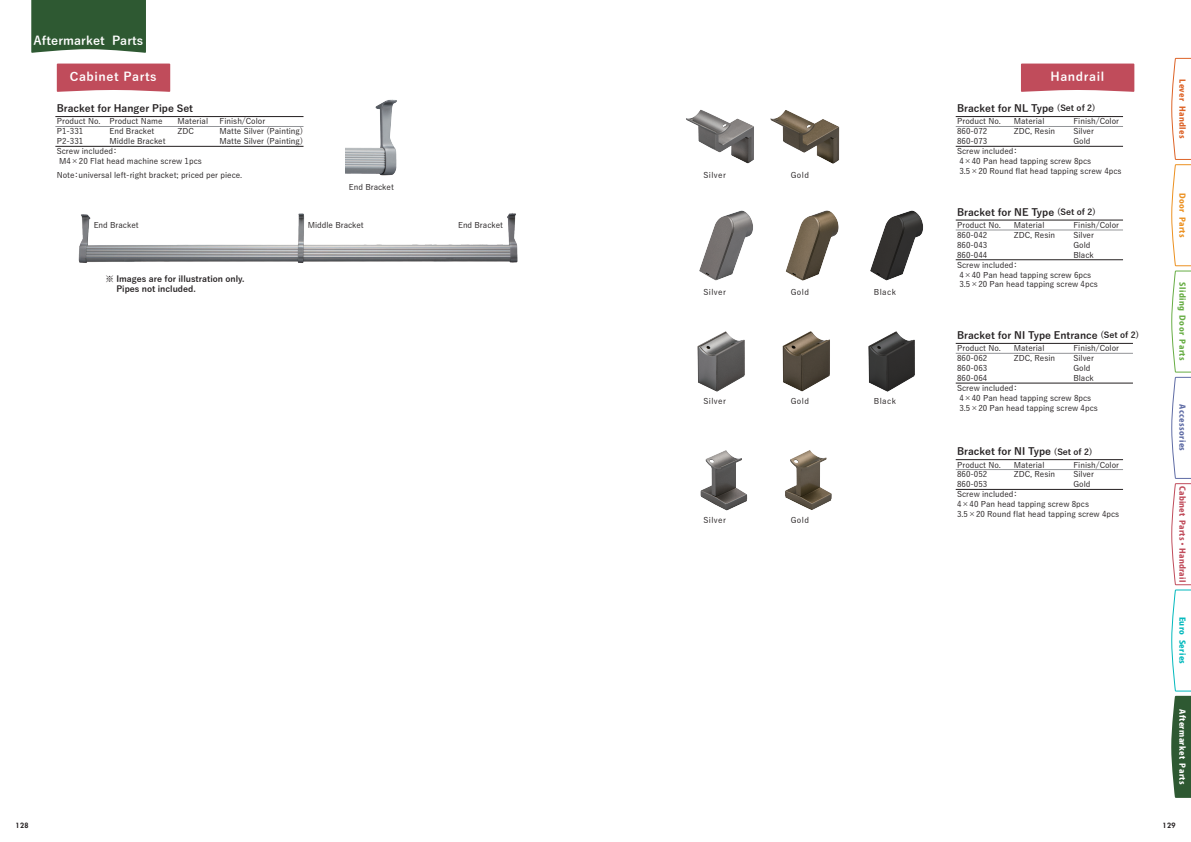
<style>
.page{position:relative;width:1191px;height:842px;background:#fff}
.page>*{position:absolute;margin:0;border:0;box-sizing:border-box;transform-origin:0 0}
.t1{font:700 12px "Yu Gothic";letter-spacing:.05em;color:#fff}
.t2{font:700 12px "Yu Gothic";letter-spacing:.01em;color:#fff}
.t3{font:700 10px "Yu Gothic";color:#231f20}
.t4{font:700 8.5px/9.9px "Yu Gothic";color:#231f20}
.t5{font:500 8px/9.9px "Yu Gothic";color:#231f20}
.t6{font:800 7.9px "Koz Go Pro";letter-spacing:.025em;color:#c04c5b}
.t7{font:800 7.9px "Koz Go Pro";letter-spacing:.05em;color:#fff}
.t8{font:800 7.9px "Koz Go Pro";letter-spacing:.05em;color:#67ad44}
.t9{font:800 7.9px "Koz Go Pro";letter-spacing:.05em;color:#dd6327}
.t10{font:800 7.9px "Koz Go Pro";letter-spacing:.05em;color:#5f6ca5}
.t11{font:800 7.9px "Koz Go Pro";letter-spacing:.05em;color:#03b9bd}
.t12{font:800 7.9px "Koz Go Pro";letter-spacing:.05em;color:#ec9121}
.t13{font:800 7px "Futura";letter-spacing:.05em;color:#231f20}
.s1{font-size:8.5px}
</style>
<div class="page">
<hr style="left:55px;top:116px;width:248px;height:1px;background:#231f20">
<hr style="left:55px;top:126px;width:248px;height:1px;background:#939598">
<hr style="left:55px;top:146px;width:248px;height:1px;background:#231f20">
<img style="left:346px;top:99px;width:51px;height:77px">
<img style="left:78px;top:213px;width:440px;height:50px">
<img style="left:786px;top:210px;width:53px;height:71px">
<img style="left:699px;top:210px;width:54px;height:71px">
<img style="left:686px;top:109px;width:68px;height:55px">
<img style="left:770px;top:110px;width:70px;height:54px">
<img style="left:870px;top:210px;width:53px;height:71px">
<img style="left:700px;top:450px;width:48px;height:61px">
<img style="left:785px;top:450px;width:47px;height:60px">
<img style="left:782px;top:331px;width:48px;height:61px">
<img style="left:697px;top:331px;width:48px;height:61px">
<img style="left:868px;top:331px;width:47px;height:61px">
<hr style="left:955px;top:116px;width:168px;height:1px;background:#231f20">
<hr style="left:955px;top:126px;width:168px;height:1px;background:#939598">
<hr style="left:955px;top:146px;width:168px;height:1px;background:#231f20">
<hr style="left:955px;top:220px;width:168px;height:1px;background:#231f20">
<hr style="left:955px;top:230px;width:168px;height:1px;background:#939598">
<hr style="left:955px;top:260px;width:168px;height:1px;background:#231f20">
<hr style="left:955px;top:343px;width:178px;height:1px;background:#231f20">
<hr style="left:955px;top:353px;width:178px;height:1px;background:#939598">
<hr style="left:955px;top:383px;width:178px;height:1px;background:#231f20">
<hr style="left:955px;top:459px;width:168px;height:1px;background:#231f20">
<hr style="left:955px;top:469px;width:168px;height:1px;background:#939598">
<hr style="left:955px;top:489px;width:168px;height:1px;background:#231f20">
<div style="left:57px;top:64px;width:113px;height:28px;background:#c04c5b"></div>
<div style="left:1021px;top:64px;width:113px;height:28px;background:#c04c5b"></div>
<svg style="left:1171px;top:58px;width:20px;height:740px"></svg>
<div style="left:31px;top:0;width:115px;height:53px;background:#2e5932"></div>
<h1 class="t2" style="left:33px;top:34px;width:111px">Aftermarket Parts</h1>
<h1 class="t1" style="left:70px;top:70px;width:88px">Cabinet Parts</h1>
<h1 class="t1" style="left:1050px;top:70px;width:55px">Handrail</h1>
<p class="t3" style="left:57px;top:103px;width:138px">Bracket for Hanger Pipe Set</p>
<p class="t5" style="left:57px;top:116px;width:107px">Product No. Product Name</p>
<p class="t5" style="left:177px;top:116px;width:32px">Material</p>
<p class="t5" style="left:219px;top:116px;width:47px">Finish/Color</p>
<p class="t5" style="left:57px;top:125px;width:28px">P1-331</p>
<p class="t5" style="left:109px;top:125px;width:46px">End Bracket</p>
<p class="t5" style="left:177px;top:125px;width:18px">ZDC</p>
<p class="t5" style="left:219px;top:125px;width:85px">Matte Silver (Painting)</p>
<p class="t5" style="left:57px;top:135px;width:28px">P2-331</p>
<p class="t5" style="left:109px;top:135px;width:57px">Middle Bracket</p>
<p class="t5" style="left:219px;top:135px;width:85px">Matte Silver (Painting)</p>
<p class="t5" style="left:57px;top:145px;width:147px">Screw included：<br>M4×20 Flat head machine screw 1pcs</p>
<p class="t5" style="left:57px;top:169px;width:187px">Note：universal left-right bracket; priced per piece.</p>
<p class="t5" style="left:349px;top:181px;width:46px">End Bracket</p>
<p class="t5" style="left:94px;top:219px;width:46px">End Bracket</p>
<p class="t5" style="left:308px;top:219px;width:57px">Middle Bracket</p>
<p class="t5" style="left:458px;top:219px;width:46px">End Bracket</p>
<p class="t4" style="left:105px;top:274px;width:141px">※ Images are for illustration only.　 Pipes not included.</p>
<p class="t5" style="left:703px;top:169px;width:24px">Silver</p>
<p class="t5" style="left:790px;top:169px;width:20px">Gold</p>
<p class="t5" style="left:703px;top:286px;width:24px">Silver</p>
<p class="t5" style="left:790px;top:286px;width:20px">Gold</p>
<p class="t5" style="left:874px;top:286px;width:23px">Black</p>
<p class="t5" style="left:703px;top:395px;width:24px">Silver</p>
<p class="t5" style="left:790px;top:395px;width:20px">Gold</p>
<p class="t5" style="left:874px;top:395px;width:23px">Black</p>
<p class="t5" style="left:703px;top:514px;width:24px">Silver</p>
<p class="t5" style="left:790px;top:514px;width:20px">Gold</p>
<p class="t3" style="left:957px;top:103px;width:140px">Bracket for NL Type <span class="s1">(Set of 2)</span></p>
<p class="t5" style="left:957px;top:116px;width:45px">Product No.</p>
<p class="t5" style="left:1013px;top:116px;width:32px">Material</p>
<p class="t5" style="left:1073px;top:116px;width:47px">Finish/Color</p>
<p class="t5" style="left:957px;top:125px;width:32px">860-072</p>
<p class="t5" style="left:1013px;top:125px;width:43px">ZDC, Resin</p>
<p class="t5" style="left:1073px;top:125px;width:22px">Silver</p>
<p class="t5" style="left:957px;top:135px;width:32px">860-073</p>
<p class="t5" style="left:1073px;top:135px;width:19px">Gold</p>
<p class="t5" style="left:957px;top:145px;width:166px">Screw included：<br>4×40 Pan head tapping screw 8pcs<br>3.5×20 Round flat head tapping screw 4pcs</p>
<p class="t3" style="left:957px;top:206px;width:140px">Bracket for NE Type <span class="s1">(Set of 2)</span></p>
<p class="t5" style="left:957px;top:219px;width:45px">Product No.</p>
<p class="t5" style="left:1013px;top:219px;width:32px">Material</p>
<p class="t5" style="left:1073px;top:219px;width:47px">Finish/Color</p>
<p class="t5" style="left:957px;top:229px;width:32px">860-042</p>
<p class="t5" style="left:1013px;top:229px;width:43px">ZDC, Resin</p>
<p class="t5" style="left:1073px;top:229px;width:22px">Silver</p>
<p class="t5" style="left:957px;top:239px;width:32px">860-043</p>
<p class="t5" style="left:1073px;top:239px;width:19px">Gold</p>
<p class="t5" style="left:957px;top:249px;width:32px">860-044</p>
<p class="t5" style="left:1073px;top:249px;width:22px">Black</p>
<p class="t5" style="left:957px;top:259px;width:142px">Screw included：<br>4×40 Pan head tapping screw 6pcs<br>3.5×20 Pan head tapping screw 4pcs</p>
<p class="t3" style="left:957px;top:329px;width:183px">Bracket for NI Type Entrance <span class="s1">(Set of 2)</span></p>
<p class="t5" style="left:957px;top:342px;width:45px">Product No.</p>
<p class="t5" style="left:1013px;top:342px;width:32px">Material</p>
<p class="t5" style="left:1073px;top:342px;width:47px">Finish/Color</p>
<p class="t5" style="left:957px;top:352px;width:32px">860-062</p>
<p class="t5" style="left:1013px;top:352px;width:43px">ZDC, Resin</p>
<p class="t5" style="left:1073px;top:352px;width:22px">Silver</p>
<p class="t5" style="left:957px;top:362px;width:32px">860-063</p>
<p class="t5" style="left:1073px;top:362px;width:19px">Gold</p>
<p class="t5" style="left:957px;top:372px;width:32px">860-064</p>
<p class="t5" style="left:1073px;top:372px;width:22px">Black</p>
<p class="t5" style="left:957px;top:382px;width:142px">Screw included：<br>4×40 Pan head tapping screw 8pcs<br>3.5×20 Pan head tapping screw 4pcs</p>
<p class="t3" style="left:957px;top:446px;width:137px">Bracket for NI Type <span class="s1">(Set of 2)</span></p>
<p class="t5" style="left:957px;top:458px;width:45px">Product No.</p>
<p class="t5" style="left:1013px;top:458px;width:32px">Material</p>
<p class="t5" style="left:1073px;top:458px;width:47px">Finish/Color</p>
<p class="t5" style="left:957px;top:468px;width:32px">860-052</p>
<p class="t5" style="left:1013px;top:468px;width:43px">ZDC, Resin</p>
<p class="t5" style="left:1073px;top:468px;width:22px">Silver</p>
<p class="t5" style="left:957px;top:478px;width:32px">860-053</p>
<p class="t5" style="left:1073px;top:478px;width:19px">Gold</p>
<p class="t5" style="left:957px;top:488px;width:164px">Screw included：<br>4×40 Pan head tapping screw 8pcs<br>3.5×20 Round flat head tapping screw 4pcs</p>
<p class="t9" style="left:1187px;top:79px;width:61px;rotate:90deg">Lever Handles</p>
<p class="t12" style="left:1187px;top:193px;width:46px;rotate:90deg">Door Parts</p>
<p class="t8" style="left:1187px;top:282px;width:79px;rotate:90deg">Sliding Door Parts</p>
<p class="t10" style="left:1187px;top:404px;width:48px;rotate:90deg">Accessories</p>
<p class="t6" style="left:1187px;top:486px;width:97px;rotate:90deg">Cabinet Parts ・ Handrail</p>
<p class="t11" style="left:1187px;top:617px;width:49px;rotate:90deg">Euro Series</p>
<p class="t7" style="left:1187px;top:709px;width:77px;rotate:90deg">Aftermarket Parts</p>
<p class="t13" style="left:16px;top:820px;width:14px">128</p>
<p class="t13" style="left:1162px;top:820px;width:14px">129</p>
</div>
